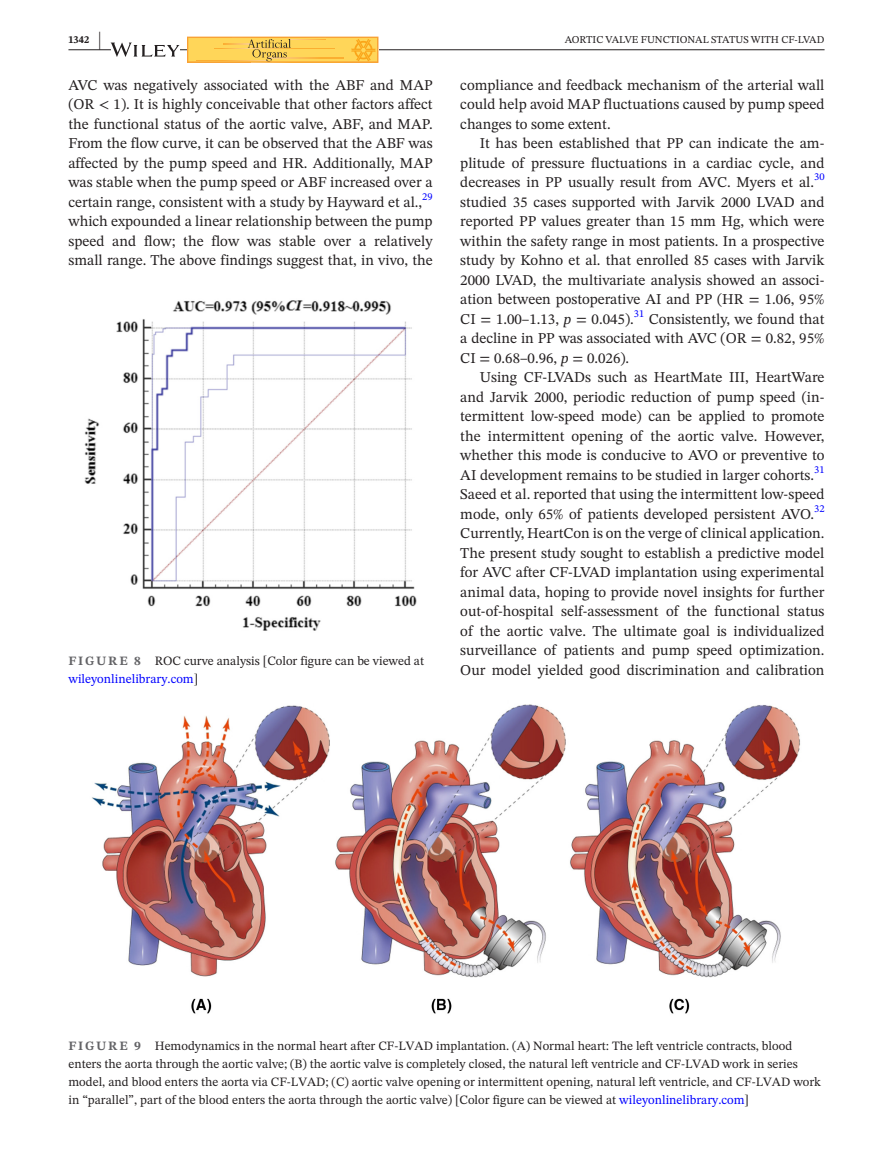
<style>
.page{position:relative;width:893px;height:1174px;background:#fff}
.page>*{position:absolute;margin:0;border:0;box-sizing:border-box;transform-origin:0 0}
.t1{font:15px/19.5px "STIX Two Text";color:#231f20;text-align:justify}
.t2{font:12.75px/18px "STIX Two Text";color:#231f20}
.t3{font:10.5px "STIX Two Text";color:#231f20}
.t4{font:10.5px "STIX Two Text";color:#00f}
.t5{font:700 10.5px "STIX Two Text";color:#231f20}
.s1{font-size:21px}
.s2{font-style:italic}
.s3{font-weight:700;color:#636366}
.s4{color:#00f}
</style>
<div class="page">
<hr style="left:68px;top:49px;width:756px;height:1px;background:#231f20">
<svg style="left:111px;top:43px;width:68px;height:14px"></svg>
<svg style="left:252px;top:62px;width:92px;height:1px"></svg>
<svg style="left:187px;top:37px;width:191px;height:25px;background:#f6c750"></svg>
<img style="left:84px;top:300px;width:333px;height:331px">
<img style="left:92px;top:704px;width:708px;height:310px">
<p class="t5" style="left:68px;top:32px;width:34px">1342 <span class="s1">|</span></p>
<p class="t3" style="left:565px;top:32px;width:261px">AORTIC VALVE FUNCTIONAL STATUS WITH CF-LVAD</p>
<p class="t1" style="left:68px;top:75px;width:366px">AVC was negatively associated with the ABF and MAP (OR &lt; 1). It is highly conceivable that other factors affect the functional status of the aortic valve, ABF, and MAP.<br>From the flow curve, it can be observed that the ABF was affected by the pump speed and HR. Additionally, MAP was stable when the pump speed or ABF increased over a certain range, consistent with a study by Hayward et al.,</p>
<p class="t1" style="left:460px;top:75px;width:366px">compliance and feedback mechanism of the arterial wall could help avoid MAP fluctuations caused by pump speed changes to some extent.</p>
<p class="t1" style="left:460px;top:133px;width:366px;text-indent:20px">It has been established that PP can indicate the am&shy;plitude of pressure fluctuations in a cardiac cycle, and decreases in PP usually result from AVC. Myers et al.</p>
<p class="t4" style="left:814px;top:169px;width:12px">30</p>
<p class="t1" style="left:460px;top:192px;width:366px">studied 35 cases supported with Jarvik 2000 LVAD and reported PP values greater than 15 mm Hg, which were within the safety range in most patients. In a prospective study by Kohno et al. that enrolled 85 cases with Jarvik 2000 LVAD, the multivariate analysis showed an associ&shy;ation between postoperative AI and PP (HR = 1.06, 95% CI = 1.00–1.13, <span class="s2">p</span> = 0.045).</p>
<p class="t4" style="left:422px;top:189px;width:12px">29</p>
<p class="t1" style="left:68px;top:211px;width:366px">which expounded a linear relationship between the pump speed and flow; the flow was stable over a relatively small range. The above findings suggest that, in vivo, the</p>
<p class="t4" style="left:634px;top:306px;width:12px">31</p>
<p class="t1" style="left:460px;top:309px;width:366px;text-indent:188px">Consistently, we found that a decline in PP was associated with AVC (OR = 0.82, 95% CI = 0.68–0.96, <span class="s2">p</span> = 0.026).</p>
<p class="t1" style="left:460px;top:367px;width:366px;text-indent:20px">Using CF-LVADs such as HeartMate III, HeartWare and Jarvik 2000, periodic reduction of pump speed (in&shy;termittent low-speed mode) can be applied to promote the intermittent opening of the aortic valve. However, whether this mode is conducive to AVO or preventive to AI development remains to be studied in larger cohorts.</p>
<p class="t4" style="left:814px;top:462px;width:12px">31</p>
<p class="t1" style="left:460px;top:484px;width:366px">Saeed et al. reported that using the intermittent low-speed mode, only 65% of patients developed persistent AVO.</p>
<p class="t4" style="left:814px;top:501px;width:12px">32</p>
<p class="t1" style="left:460px;top:523px;width:366px">Currently, HeartCon is on the verge of clinical application.<br>The present study sought to establish a predictive model for AVC after CF-LVAD implantation using experimental animal data, hoping to provide novel insights for further out-of-hospital self-assessment of the functional status of the aortic valve. The ultimate goal is individualized surveillance of patients and pump speed optimization.<br>Our model yielded good discrimination and calibration</p>
<p class="t2" style="left:68px;top:651px;width:357px"><span class="s3">FIGURE 8</span> ROC curve analysis [Color figure can be viewed at <span class="s4">wileyonlinelibrary.com</span>]</p>
<p class="t2" style="left:68px;top:1036px;width:754px"><span class="s3">FIGURE 9</span> Hemodynamics in the normal heart after CF-LVAD implantation. (A) Normal heart: The left ventricle contracts, blood enters the aorta through the aortic valve; (B) the aortic valve is completely closed, the natural left ventricle and CF-LVAD work in series model, and blood enters the aorta via CF-LVAD; (C) aortic valve opening or intermittent opening, natural left ventricle, and CF-LVAD work in “parallel”, part of the blood enters the aorta through the aortic valve) [Color figure can be viewed at <span class="s4">wileyonlinelibrary.com</span>]</p>
</div>
